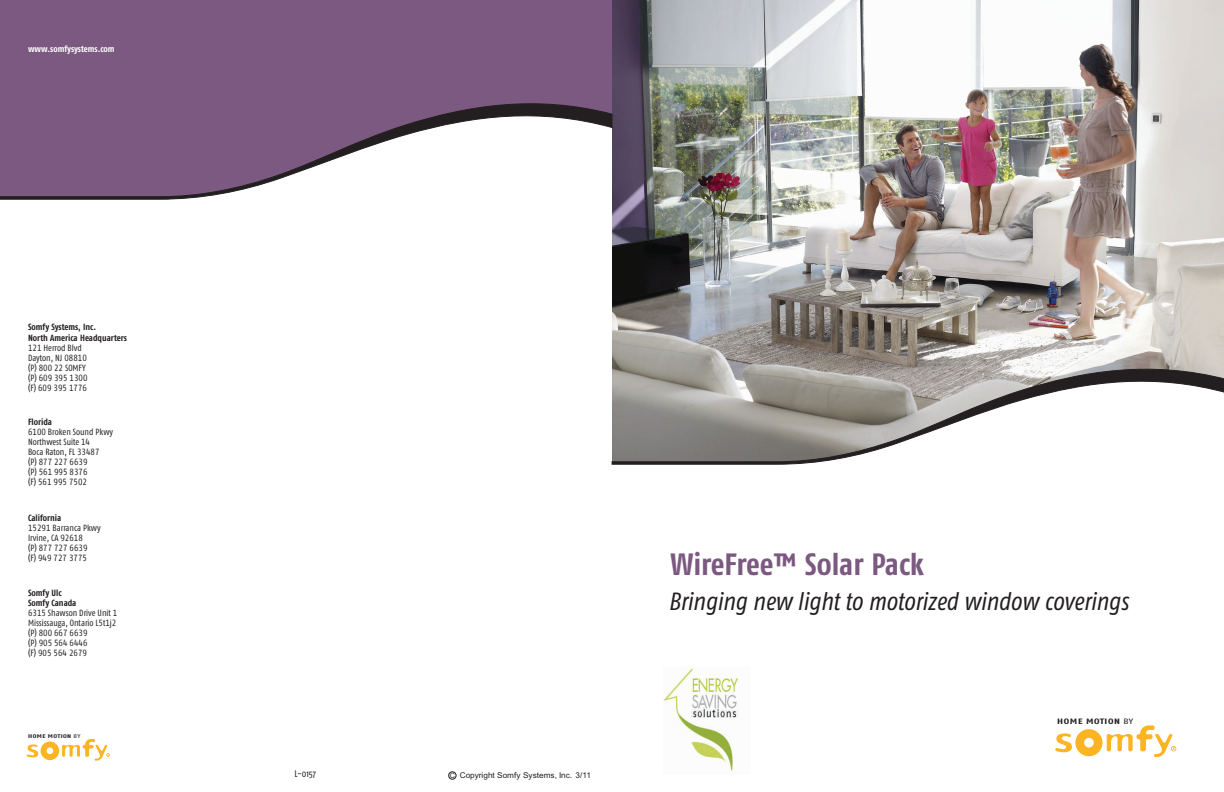
<style>
.page{position:relative;width:1224px;height:792px;background:#fff}
.page>*{position:absolute;margin:0;border:0;box-sizing:border-box;transform-origin:0 0}
.t1{font:30.8px "Fago Co Bold Tf";letter-spacing:-.005em;color:#7b5980}
.t2{font:italic 24.9px "Fago Co Regular Tf";letter-spacing:-.005em;color:#231f20}
.t3{font:9.5px "Fago Co";color:#231f20}
.t4{font:9px/10px "Fago Co Regular Tf";color:#231f20}
.t5{font:9px/10.3px "Fago Co Bold Tf";color:#231f20}
.t6{font:9px "Fago Co Bold Tf";color:#fff}
.t7{font:8px "Arial";color:#231f20}
.t8{font:7.8px "Fago Co Bold Tf";letter-spacing:.05em;color:#231f20;scale:1.4 1}
.t9{font:7.3px "Arial";color:#231f20}
.t10{font:5.3px "Fago Co Bold Tf";letter-spacing:.05em;color:#231f20;scale:1.4 1}
.s1{font-family:"Fago Co Regular Tf"}
</style>
<div class="page">
<img style="left:612px;top:0;width:612px;height:360px">
<div style="left:0;top:0;width:612px;height:94px;background:#7b5980"></div>
<svg style="left:0;top:94px;width:612px;height:105px;fill:#7b5980"></svg>
<svg style="left:27px;top:739px;width:83px;height:22px"></svg>
<div style="left:448px;top:771px;width:8px;height:9px;border:1px solid #231f20;border-radius:50%"></div>
<svg style="left:1055px;top:725px;width:121px;height:32px"></svg>
<img style="left:663px;top:668px;width:75px;height:104px">
<svg style="left:612px;top:360px;width:612px;height:104px"></svg>
<p class="t6" style="left:28px;top:46px;width:88px">www.somfysystems.com</p>
<p class="t5" style="left:28px;top:323px;width:100px">Somfy Systems, Inc.<br>North America Headquarters</p>
<p class="t4" style="left:28px;top:343px;width:61px">121 Herrod Blvd<br>Dayton, NJ 08810 (P) 800 22 SOMFY (P) 609 395 1300 (F) 609 395 1776</p>
<p class="t5" style="left:28px;top:418px;width:26px">Florida</p>
<p class="t4" style="left:28px;top:428px;width:87px">6100 Broken Sound Pkwy<br>Northwest Suite 14<br>Boca Raton, FL 33487<br>(P) 877 227 6639<br>(P) 561 995 8376<br>(F) 561 995 7502</p>
<p class="t5" style="left:28px;top:513px;width:35px">California</p>
<p class="t4" style="left:28px;top:523px;width:74px">15291 Barranca Pkwy<br>Irvine, CA 92618<br>(P) 877 727 6639<br>(F) 949 727 3775</p>
<p class="t5" style="left:28px;top:588px;width:50px">Somfy Ulc<br>Somfy Canada</p>
<p class="t4" style="left:28px;top:609px;width:91px">6315 Shawson Drive Unit 1<br>Mississauga, Ontario L5t1j2 (P) 800 667 6639<br>(P) 905 564 6446<br>(F) 905 564 2679</p>
<p class="t10" style="left:28px;top:734px;width:39px">HOME MOTION <span class="s1">BY</span></p>
<p class="t3" style="left:295px;top:770px;width:23px">L-0157</p>
<p class="t9" style="left:450px;top:773px;width:7px">C</p>
<p class="t7" style="left:460px;top:773px;width:133px">Copyright Somfy Systems, Inc. 3/11</p>
<h1 class="t1" style="left:671px;top:553px;width:255px">WireFree™ Solar Pack</h1>
<h2 class="t2" style="left:668px;top:593px;width:461px">Bringing new light to motorized window coverings</h2>
<p class="t8" style="left:1057px;top:718px;width:56px">HOME MOTION <span class="s1">BY</span></p>
</div>
